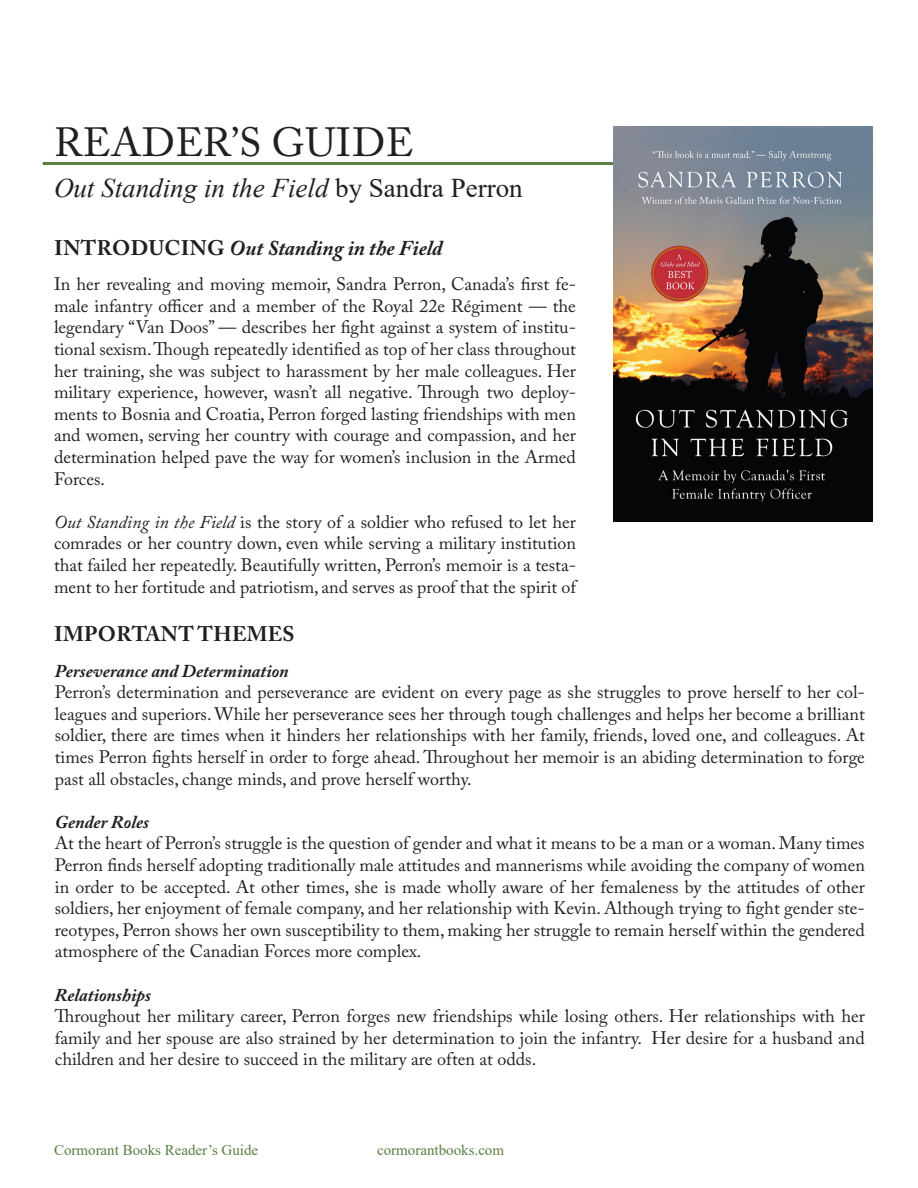
<style>
.page{position:relative;width:918px;height:1188px;background:#fff}
.page>*{position:absolute;margin:0;border:0;box-sizing:border-box;transform-origin:0 0}
.t1{font:40.5px "Adobe Caslon Pro";letter-spacing:.015em;color:#231f20}
.t2{font:italic 27px "Times New Roman";color:#231f20}
.t3{font:italic 700 21px "Adobe Caslon Pro";color:#231f20}
.t4{font:700 21px "Adobe Caslon Pro";letter-spacing:.015em;color:#231f20}
.t5{font:18px/21.6px "Adobe Caslon Pro";color:#231f20;text-align:justify}
.t6{font:italic 700 18px "Adobe Caslon Pro";color:#231f20}
.t7{font:15px "Times New Roman";color:#5b7e42}
.s1{font-style:normal}
.s2{font-style:italic}
</style>
<div class="page">
<hr style="left:43px;top:162px;width:830px;height:3px;background:#5b7e42">
<img style="left:613px;top:126px;width:260px;height:396px">
<p class="t1" style="left:54px;top:118px;width:361px">READER’S GUIDE</p>
<p class="t2" style="left:54px;top:169px;width:470px">Out Standing in the Field <span class="s1">by Sandra Perron</span></p>
<p class="t3" style="left:54px;top:235px;width:390px"><span class="s1">INTRODUCING</span> Out Standing in the Field</p>
<p class="t5" style="left:54px;top:273px;width:524px">In her revealing and moving memoir, Sandra Perron, Canada’s first fe&shy;male infantry officer and a member of the Royal 22e Régiment — the legendary “Van Doos” — describes her fight against a system of institu&shy;tional sexism. Though repeatedly identified as top of her class throughout her training, she was subject to harassment by her male colleagues. Her military experience, however, wasn’t all negative. Through two deploy&shy;ments to Bosnia and Croatia, Perron forged lasting friendships with men and women, serving her country with courage and compassion, and her determination helped pave the way for women’s inclusion in the Armed Forces.</p>
<p class="t5" style="left:54px;top:511px;width:524px"><span class="s2">Out Standing in the Field</span> is the story of a soldier who refused to let her comrades or her country down, even while serving a military institution that failed her repeatedly. Beautifully written, Perron’s memoir is a testa&shy;ment to her fortitude and patriotism, and serves as proof that the spirit of</p>
<p class="t4" style="left:54px;top:622px;width:242px">IMPORTANT THEMES</p>
<p class="t6" style="left:55px;top:660px;width:235px">Perseverance and Determination</p>
<p class="t5" style="left:55px;top:681px;width:812px">Perron’s determination and perseverance are evident on every page as she struggles to prove herself to her col&shy;leagues and superiors. While her perseverance sees her through tough challenges and helps her become a brilliant soldier, there are times when it hinders her relationships with her family, friends, loved one, and colleagues. At times Perron fights herself in order to forge ahead. Throughout her memoir is an abiding determination to forge past all obstacles, change minds, and prove herself worthy.</p>
<p class="t6" style="left:55px;top:811px;width:96px">Gender Roles</p>
<p class="t5" style="left:55px;top:832px;width:812px">At the heart of Perron’s struggle is the question of gender and what it means to be a man or a woman. Many times Perron finds herself adopting traditionally male attitudes and mannerisms while avoiding the company of women in order to be accepted. At other times, she is made wholly aware of her femaleness by the attitudes of other soldiers, her enjoyment of female company, and her relationship with Kevin. Although trying to fight gender ste&shy;reotypes, Perron shows her own susceptibility to them, making her struggle to remain herself within the gendered atmosphere of the Canadian Forces more complex.</p>
<p class="t6" style="left:55px;top:984px;width:98px">Relationships</p>
<p class="t5" style="left:55px;top:1005px;width:812px">Throughout her military career, Perron forges new friendships while losing others. Her relationships with her family and her spouse are also strained by her determination to join the infantry. Her desire for a husband and children and her desire to succeed in the military are often at odds.</p>
<p class="t7" style="left:54px;top:1140px;width:206px">Cormorant Books Reader’s Guide</p>
<p class="t7" style="left:377px;top:1140px;width:129px">cormorantbooks.com</p>
</div>
